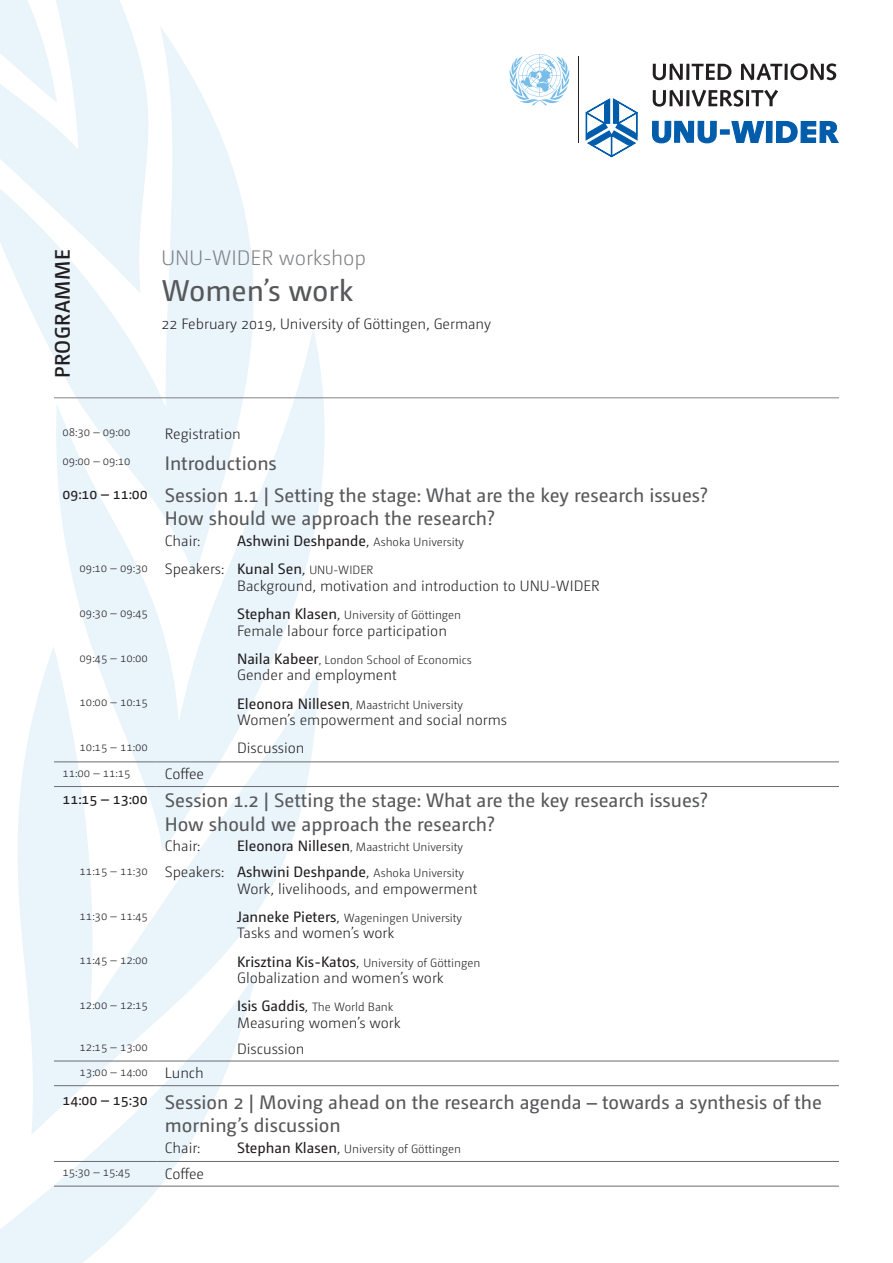
<style>
.page{position:relative;width:893px;height:1263px;background:#fff}
.page>*{position:absolute;margin:0;border:0;box-sizing:border-box;transform-origin:0 0}
.t1{font:30px "Camingo Dos";color:#57585a}
.t2{font:300 21px "Camingo Dos";color:#808285}
.t3{font:600 21px "Camingo Dos";letter-spacing:.025em;color:#231f20}
.t4{font:19.5px/23.4px "Camingo Dos";color:#57585a}
.t5{font:300 15px "Camingo Dos";color:#231f20}
.t6{font:15px "Camingo Dos";color:#231f20}
.t7{font:300 12px/25.8px "Camingo Dos";color:#231f20;text-align:right}
.s1{font-weight:300}
.s2{font-weight:300;font-size:12px}
.s3{font-size:15px}
.s4{font-weight:400;font-size:15px}
</style>
<div class="page">
<svg style="left:0;top:0;width:351px;height:1263px"></svg>
<hr style="left:578px;top:56px;width:1px;height:87px;background:#231f20">
<svg style="left:510px;top:54px;width:60px;height:51px"></svg>
<svg style="left:585px;top:98px;width:53px;height:59px"></svg>
<svg style="left:652px;top:63px;width:187px;height:81px"></svg>
<hr style="left:54px;top:762px;width:102px;height:1px;background:#6c6d70">
<hr style="left:156px;top:762px;width:683px;height:1px;background:#6c6d70">
<hr style="left:54px;top:786px;width:102px;height:1px;background:#6c6d70">
<hr style="left:156px;top:786px;width:683px;height:1px;background:#6c6d70">
<hr style="left:54px;top:1061px;width:102px;height:1px;background:#6c6d70">
<hr style="left:156px;top:1061px;width:683px;height:1px;background:#6c6d70">
<hr style="left:54px;top:1085px;width:102px;height:1px;background:#6c6d70">
<hr style="left:156px;top:1085px;width:683px;height:1px;background:#6c6d70">
<hr style="left:54px;top:1161px;width:102px;height:1px;background:#6c6d70">
<hr style="left:156px;top:1161px;width:683px;height:1px;background:#6c6d70">
<hr style="left:54px;top:1186px;width:102px;height:1px;background:#6c6d70">
<hr style="left:156px;top:1186px;width:683px;height:1px;background:#6c6d70">
<hr style="left:54px;top:397px;width:785px;height:1px;background:#808285">
<h2 class="t3" style="left:50px;top:378px;width:130px;rotate:-90deg">PROGRAMME</h2>
<h2 class="t2" style="left:162px;top:245px;width:206px">UNU-WIDER workshop</h2>
<h1 class="t1" style="left:162px;top:272px;width:193px">Women’s work</h1>
<p class="t5" style="left:162px;top:315px;width:331px">22 February 2019, University of Göttingen, Germany</p>
<p class="t7" style="left:63px;top:419px;width:70px">08:30 – 09:00</p>
<p class="t5" style="left:165px;top:425px;width:77px">Registration</p>
<p class="t7" style="left:63px;top:448px;width:70px">09:00 – 09:10</p>
<h3 class="t4" style="left:63px;top:448px;width:647px;line-height:31.7px;text-indent:102px">Introductions<br><sup>09:10</sup> <sup>–</sup> <sup>11:00</sup> Session 1.1 | Setting the stage: What are the key research issues?</h3>
<h3 class="t4" style="left:165px;top:507px;width:332px">How should we approach the research?</h3>
<p class="t5" style="left:165px;top:532px;width:37px">Chair:</p>
<p class="t6" style="left:237px;top:532px;width:228px">Ashwini Deshpande<span class="s1">,</span> <span class="s2">Ashoka University</span></p>
<p class="t7" style="left:80px;top:555px;width:295px">09:10 – 09:30 <span class="s3">Speakers:</span> <span class="s4">Kunal Sen</span><span class="s3">,</span> UNU-WIDER</p>
<p class="t5" style="left:237px;top:577px;width:364px">Background, motivation and introduction to UNU-WIDER</p>
<p class="t7" style="left:80px;top:600px;width:70px">09:30 – 09:45</p>
<p class="t7" style="left:237px;top:602px;width:226px"><span class="s4">Stephan Klasen</span><span class="s3">,</span> University of Göttingen</p>
<p class="t5" style="left:237px;top:622px;width:211px">Female labour force participation</p>
<p class="t7" style="left:80px;top:644px;width:70px">09:45 – 10:00</p>
<p class="t7" style="left:237px;top:647px;width:236px"><span class="s4">Naila Kabeer</span>, London School of Economics</p>
<p class="t5" style="left:237px;top:666px;width:161px">Gender and employment</p>
<p class="t7" style="left:80px;top:689px;width:70px">10:00 – 10:15</p>
<p class="t7" style="left:237px;top:691px;width:228px"><span class="s4">Eleonora Nillesen</span>, Maastricht University</p>
<p class="t5" style="left:237px;top:711px;width:271px">Women’s empowerment and social norms</p>
<p class="t7" style="left:80px;top:734px;width:70px">10:15 – 11:00</p>
<p class="t5" style="left:237px;top:739px;width:69px">Discussion</p>
<p class="t7" style="left:63px;top:760px;width:70px">11:00 – 11:15</p>
<p class="t5" style="left:165px;top:765px;width:41px">Coffee</p>
<h3 class="t4" style="left:165px;top:788px;width:544px;text-indent:-102px"><sup>11:15</sup> <sup>–</sup> <sup>13:00</sup> Session 1.2 | Setting the stage: What are the key research issues?<br>How should we approach the research?</h3>
<p class="t5" style="left:165px;top:837px;width:37px">Chair:</p>
<p class="t7" style="left:80px;top:834px;width:386px"><span class="s4">Eleonora Nillesen</span>, Maastricht University<br>11:15 – 11:30 <span class="s3">Speakers:</span> <span class="s4">Ashwini Deshpande</span><span class="s3">,</span> Ashoka University</p>
<p class="t5" style="left:237px;top:880px;width:242px">Work, livelihoods, and empowerment</p>
<p class="t7" style="left:80px;top:902px;width:70px">11:30 – 11:45</p>
<p class="t7" style="left:237px;top:905px;width:227px"><span class="s4">Janneke Pieters</span><span class="s3">,</span> Wageningen University</p>
<p class="t5" style="left:237px;top:924px;width:159px">Tasks and women’s work</p>
<p class="t7" style="left:80px;top:947px;width:70px">11:45 – 12:00</p>
<p class="t7" style="left:237px;top:949px;width:245px"><span class="s4">Krisztina Kis-Katos</span><span class="s3">,</span> University of Göttingen</p>
<p class="t5" style="left:237px;top:969px;width:208px">Globalization and women’s work</p>
<p class="t7" style="left:80px;top:992px;width:70px">12:00 – 12:15</p>
<p class="t7" style="left:237px;top:994px;width:158px"><span class="s4">Isis Gaddis</span><span class="s3">,</span> The World Bank</p>
<p class="t5" style="left:237px;top:1014px;width:165px">Measuring women’s work</p>
<p class="t7" style="left:80px;top:1034px;width:70px">12:15 – 13:00</p>
<p class="t5" style="left:237px;top:1040px;width:69px">Discussion</p>
<p class="t7" style="left:80px;top:1059px;width:126px">13:00 – 14:00 <span class="s3">Lunch</span></p>
<h3 class="t4" style="left:165px;top:1090px;width:659px;text-indent:-102px"><sup>14:00</sup> <sup>–</sup> <sup>15:30</sup> Session 2 | Moving ahead on the research agenda – towards a synthesis of the morning’s discussion</h3>
<p class="t5" style="left:165px;top:1139px;width:37px">Chair:</p>
<p class="t7" style="left:237px;top:1136px;width:226px"><span class="s4">Stephan Klasen</span><span class="s3">,</span> University of Göttingen</p>
<p class="t7" style="left:63px;top:1159px;width:70px">15:30 – 15:45</p>
<p class="t5" style="left:165px;top:1165px;width:41px">Coffee</p>
</div>
